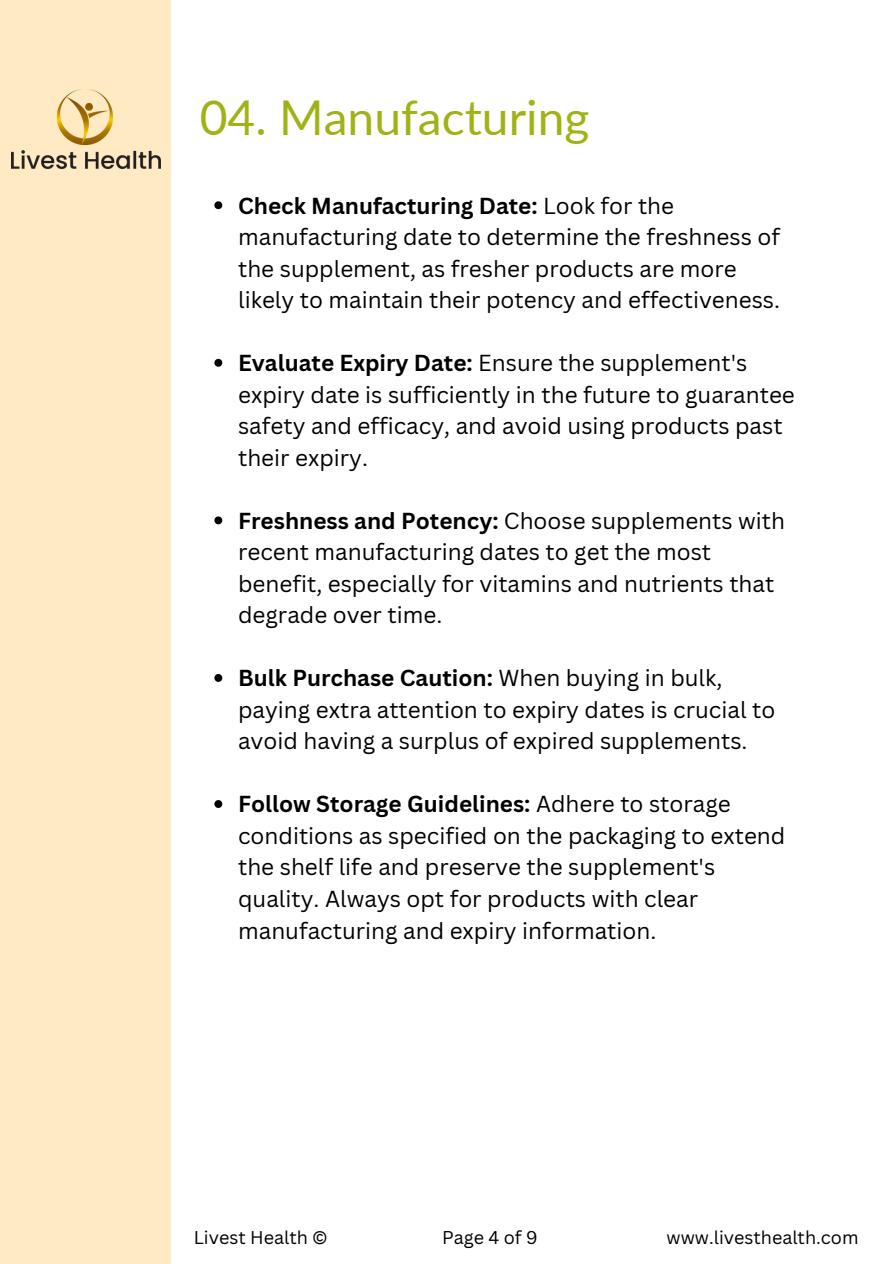
<style>
.page{position:relative;width:893px;height:1264px;background:#fff}
.page>*{position:absolute;margin:0;border:0;box-sizing:border-box;transform-origin:0 0}
.t1{font:48px "Lato";color:#a1b217}
.t2{font:22.5px/31.5px "Canva Sans";color:#000}
.t3{font:18px "Canva Sans";color:#000}
.s1{font-weight:700}
</style>
<div class="page">
<div style="left:0;top:0;width:171px;height:1263px;background:#ffeac3"></div>
<img style="left:11px;top:89px;width:149px;height:79px">
<svg style="left:214px;top:201px;width:8px;height:8px"></svg>
<svg style="left:214px;top:359px;width:8px;height:8px"></svg>
<svg style="left:214px;top:516px;width:8px;height:8px"></svg>
<svg style="left:214px;top:674px;width:8px;height:8px"></svg>
<svg style="left:214px;top:800px;width:8px;height:8px"></svg>
<p class="t1" style="left:200px;top:88px;width:391px">04. Manufacturing</p>
<p class="t2" style="left:238px;top:189px;width:543px"><span class="s1">Check Manufacturing Date:</span> Look for the manufacturing date to determine the freshness of the supplement, as fresher products are more likely to maintain their potency and effectiveness.</p>
<p class="t2" style="left:238px;top:347px;width:558px"><span class="s1">Evaluate Expiry Date:</span> Ensure the supplement's expiry date is sufficiently in the future to guarantee safety and efficacy, and avoid using products past their expiry.</p>
<p class="t2" style="left:238px;top:504px;width:548px"><span class="s1">Freshness and Potency:</span> Choose supplements with recent manufacturing dates to get the most benefit, especially for vitamins and nutrients that degrade over time.</p>
<p class="t2" style="left:238px;top:662px;width:538px"><span class="s1">Bulk Purchase Caution:</span> When buying in bulk, paying extra attention to expiry dates is crucial to avoid having a surplus of expired supplements.</p>
<p class="t2" style="left:238px;top:788px;width:549px"><span class="s1">Follow Storage Guidelines:</span> Adhere to storage conditions as specified on the packaging to extend the shelf life and preserve the supplement's quality. Always opt for products with clear manufacturing and expiry information.</p>
<p class="t3" style="left:194px;top:1224px;width:136px">Livest Health ©</p>
<p class="t3" style="left:442px;top:1224px;width:97px">Page 4 of 9</p>
<p class="t3" style="left:666px;top:1224px;width:193px">www.livesthealth.com</p>
</div>
